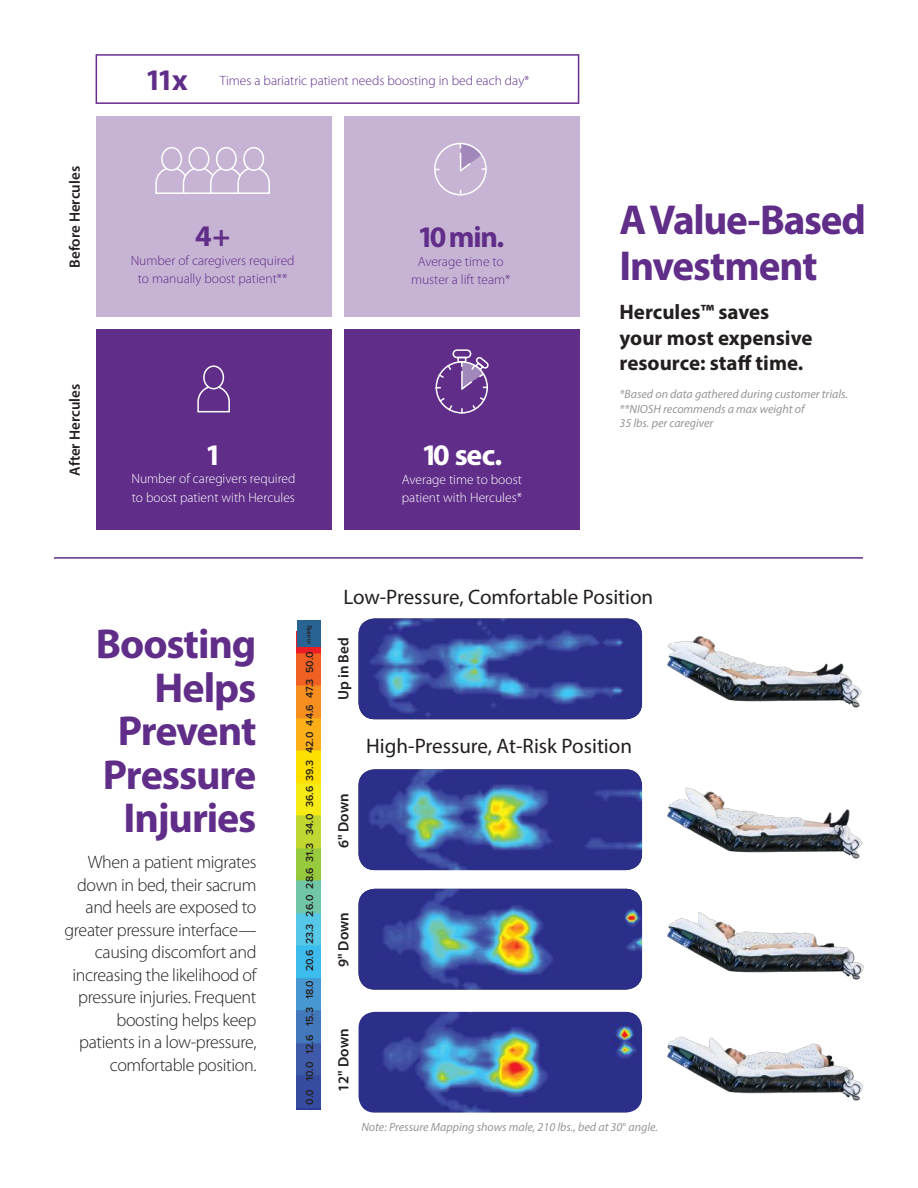
<style>
.page{position:relative;width:918px;height:1188px;background:#fff}
.page>*{position:absolute;margin:0;border:0;box-sizing:border-box;transform-origin:0 0}
.t1{font:700 42px/43.5px "Myriad Pro";letter-spacing:-.025em;color:#602d89}
.t2{font:700 30px "Myriad Pro";letter-spacing:-.06em;color:#602d89}
.t3{font:700 30px "Myriad Pro";color:#fff}
.t4{font:21px "Myriad Pro";color:#241f1f}
.t5{font:700 21px/25.5px "Myriad Pro";color:#241f1f}
.t6{font:300 18px/22.5px "Myriad Pro";letter-spacing:-.02em;color:#241f1f;text-align:right}
.t7{font:600 15px "Myriad Pro";color:#241f1f}
.t8{font:300 13.5px/18.6px "Myriad Pro";color:#602d89;text-align:center}
.t9{font:300 13.5px/18.6px "Myriad Pro";color:#fff}
.t10{font:italic 12px/14.4px "Myriad Pro";color:#969698}
.t11{font:600 10.65px "Proxima Nova";color:#241f1f}
.t12{font:600 6.3px "Proxima Nova";color:#241f1f}
.s1{font-style:normal}
</style>
<div class="page">
<img style="left:359px;top:619px;width:283px;height:100px">
<img style="left:359px;top:769px;width:283px;height:101px">
<img style="left:359px;top:889px;width:283px;height:101px">
<img style="left:359px;top:1012px;width:283px;height:101px">
<img style="left:297px;top:647px;width:24px;height:463px">
<div style="left:297px;top:621px;width:24px;height:26px;background:#296393"></div>
<hr style="left:54px;top:557px;width:809px;height:2px;background:#602d89">
<div style="left:96px;top:116px;width:236px;height:201px;background:#c7b3d4"></div>
<div style="left:344px;top:116px;width:235px;height:201px;background:#c7b3d4"></div>
<svg style="left:96px;top:54px;width:483px;height:50px"></svg>
<div style="left:96px;top:329px;width:236px;height:201px;background:#602d89"></div>
<div style="left:344px;top:329px;width:235px;height:201px;background:#602d89"></div>
<div style="left:161px;top:147px;width:21px;height:24px;border:2px solid #fff;border-radius:50%"></div>
<div style="left:189px;top:147px;width:20px;height:24px;border:2px solid #fff;border-radius:50%"></div>
<div style="left:216px;top:147px;width:21px;height:24px;border:2px solid #fff;border-radius:50%"></div>
<svg style="left:155px;top:166px;width:115px;height:28px"></svg>
<div style="left:244px;top:148px;width:19px;height:22px;background:#c7b3d4;border-radius:50%"></div>
<div style="left:243px;top:147px;width:21px;height:24px;border:2px solid #fff;border-radius:50%"></div>
<svg style="left:197px;top:385px;width:33px;height:28px"></svg>
<div style="left:204px;top:366px;width:19px;height:23px;background:#602d89;border-radius:50%"></div>
<div style="left:203px;top:365px;width:21px;height:24px;border:2px solid #fff;border-radius:50%"></div>
<div style="left:434px;top:143px;width:53px;height:52px;border:2px solid #fff;border-radius:50%"></div>
<div style="left:436px;top:361px;width:52px;height:53px;border:2px solid #fff;border-radius:50%"></div>
<svg style="left:438px;top:396px;width:16px;height:16px"></svg>
<svg style="left:437px;top:363px;width:16px;height:16px"></svg>
<div style="left:457px;top:357px;width:9px;height:6px;border:2px solid #fff"></div>
<div style="left:453px;top:349px;width:18px;height:9px;border:2px solid #fff;border-radius:4px"></div>
<svg style="left:458px;top:143px;width:28px;height:30px"></svg>
<svg style="left:460px;top:355px;width:29px;height:59px"></svg>
<img style="left:667px;top:636px;width:195px;height:72px">
<img style="left:667px;top:787px;width:196px;height:72px">
<img style="left:667px;top:912px;width:197px;height:68px">
<img style="left:667px;top:1036px;width:196px;height:65px">
<p class="t7" style="left:65px;top:268px;width:103px;rotate:-90deg">Before Hercules</p>
<p class="t7" style="left:65px;top:476px;width:93px;rotate:-90deg">After Hercules</p>
<h2 class="t2" style="left:145px;top:60px;width:44px">11x</h2>
<p class="t8" style="left:220px;top:72px;width:311px">Times a bariatric patient needs boosting in bed each day*</p>
<h2 class="t2" style="left:195px;top:217px;width:37px">4 +</h2>
<p class="t8" style="left:131px;top:251px;width:165px">Number of caregivers required to manually boost patient**</p>
<h2 class="t3" style="left:205px;top:435px;width:18px">1</h2>
<p class="t9" style="left:131px;top:470px;width:165px">Number of caregivers required to boost patient with Hercules</p>
<h2 class="t2" style="left:417px;top:218px;width:88px">10 min.</h2>
<p class="t8" style="left:411px;top:252px;width:101px">Average time to muster a lift team*</p>
<h2 class="t3" style="left:421px;top:436px;width:82px">10 sec.</h2>
<p class="t9" style="left:402px;top:470px;width:122px">Average time to boost patient with Hercules*</p>
<h1 class="t1" style="left:620px;top:195px;width:248px;line-height:46.5px">A Value-Based<br>Investment</h1>
<p class="t5" style="left:620px;top:299px;width:195px">Hercules™ saves your most expensive resource: staff time.</p>
<p class="t10" style="left:620px;top:387px;width:230px">*Based on data gathered during customer trials. **NIOSH recommends a max weight of<br>35 lbs. per caregiver</p>
<p class="t4" style="left:343px;top:584px;width:311px">Low-Pressure, Comfortable Position</p>
<h1 class="t1" style="left:96px;top:621px;width:162px;text-align:right">Boosting<br>Helps<br>Prevent<br>Pressure<br>Injuries</h1>
<p class="t6" style="left:65px;top:852px;width:193px">When a patient migrates down in bed, their sacrum and heels are exposed to greater pressure interface— causing discomfort and increasing the likelihood of pressure injuries. Frequent boosting helps keep patients in a low-pressure, comfortable position.</p>
<p class="t12" style="left:304px;top:644px;width:20px;rotate:-90deg">mmHg</p>
<p class="t11" style="left:302px;top:673px;width:23px;rotate:-90deg">50.0</p>
<p class="t11" style="left:302px;top:698px;width:21px;rotate:-90deg">47.3</p>
<p class="t11" style="left:302px;top:726px;width:23px;rotate:-90deg">44.6</p>
<p class="t11" style="left:302px;top:753px;width:23px;rotate:-90deg">42.0</p>
<p class="t11" style="left:302px;top:781px;width:22px;rotate:-90deg">39.3</p>
<p class="t11" style="left:302px;top:807px;width:23px;rotate:-90deg">36.6</p>
<p class="t11" style="left:302px;top:835px;width:23px;rotate:-90deg">34.0</p>
<p class="t11" style="left:302px;top:862px;width:20px;rotate:-90deg">31.3</p>
<p class="t11" style="left:302px;top:889px;width:23px;rotate:-90deg">28.6</p>
<p class="t11" style="left:302px;top:917px;width:23px;rotate:-90deg">26.0</p>
<p class="t11" style="left:302px;top:944px;width:23px;rotate:-90deg">23.3</p>
<p class="t11" style="left:302px;top:971px;width:23px;rotate:-90deg">20.6</p>
<p class="t11" style="left:302px;top:999px;width:21px;rotate:-90deg">18.0</p>
<p class="t11" style="left:302px;top:1026px;width:21px;rotate:-90deg">15.3</p>
<p class="t11" style="left:302px;top:1054px;width:21px;rotate:-90deg">12.6</p>
<p class="t11" style="left:302px;top:1081px;width:21px;rotate:-90deg">10.0</p>
<p class="t11" style="left:302px;top:1105px;width:17px;rotate:-90deg">0.0</p>
<p class="t7" style="left:334px;top:700px;width:64px;rotate:-90deg">Up in Bed</p>
<p class="t7" style="left:334px;top:848px;width:57px;rotate:-90deg">6" Down</p>
<p class="t4" style="left:366px;top:733px;width:268px">High-Pressure, At-Risk Position</p>
<p class="t7" style="left:334px;top:967px;width:57px;rotate:-90deg">9" Down</p>
<p class="t7" style="left:334px;top:1092px;width:65px;rotate:-90deg">12" Down</p>
<p class="t10" style="left:361px;top:1120px;width:298px">Note: Pressure Mapping shows male, 210 lbs., bed at 30<span class="s1">°</span> angle.</p>
</div>
